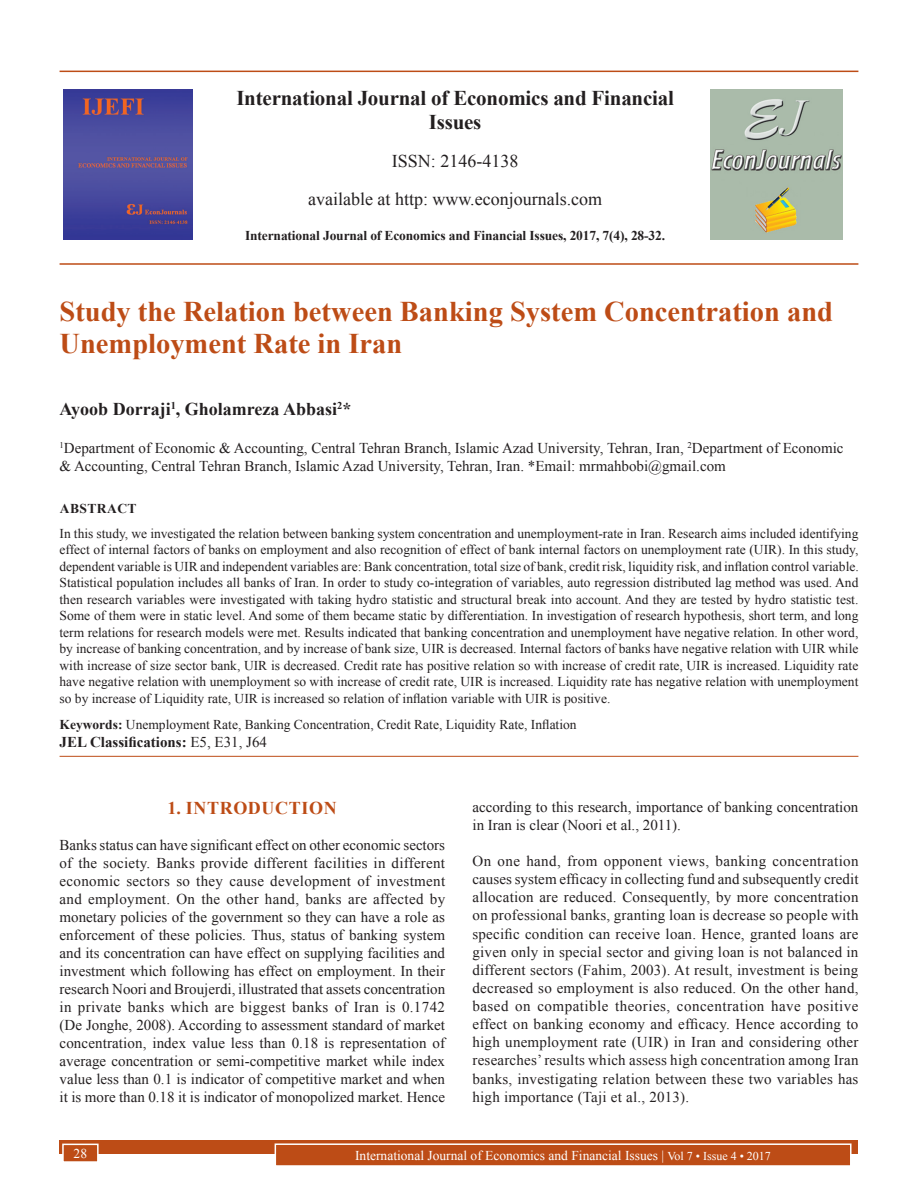
<style>
.page{position:relative;width:918px;height:1188px;background:#fff}
.page>*{position:absolute;margin:0;border:0;box-sizing:border-box;transform-origin:0 0}
.t1{font:700 28.5px/31.5px "Times New Roman";color:#bd4c16}
.t2{font:700 21px/24px "Times New Roman";letter-spacing:-.01em;color:#231f20;text-align:center}
.t3{font:18px/38px "Times New Roman";color:#231f20;text-align:center}
.t4{font:700 18px "Times New Roman";color:#231f20}
.t5{font:700 18px "Times New Roman";letter-spacing:.035em;color:#bd4c16}
.t6{font:15px/18px "Times New Roman";color:#231f20}
.t7{font:700 15px "Times New Roman";color:#231f20}
.t8{font:13.5px/16.5px "Times New Roman";color:#231f20;text-align:justify}
.t9{font:13.5px "Times New Roman";color:#fff}
.t10{font:700 13.5px "Times New Roman";letter-spacing:-.01em;color:#231f20}
.t11{font:700 13.5px "Times New Roman";letter-spacing:.035em;color:#231f20}
.s1{font-weight:700}
.s2{font-weight:400}
.s3{font-size:12px}
</style>
<div class="page">
<hr style="left:60px;top:71px;width:798px;height:1px;background:#bd4c16">
<hr style="left:60px;top:263px;width:798px;height:2px;background:#bd4c16">
<img style="left:64px;top:89px;width:129px;height:151px">
<img style="left:711px;top:89px;width:132px;height:150px">
<div style="left:60px;top:1140px;width:798px;height:13px;background:#bd4c16"></div>
<div style="left:275px;top:1144px;width:576px;height:22px;background:#bd4c16"></div>
<div style="left:275px;top:1143px;width:577px;height:24px;border:2px solid #fff"></div>
<div style="left:63px;top:1144px;width:35px;height:18px;background:#bd4c16"></div>
<div style="left:62px;top:1144px;width:37px;height:19px;border:2px solid #fff"></div>
<hr style="left:60px;top:756px;width:798px;height:1px;background:#bd4c16">
<h2 class="t2" style="left:236px;top:85px;width:439px">International Journal of Economics and Financial<br>Issues</h2>
<p class="t3" style="left:308px;top:141px;width:296px">ISSN: 2146-4138<br>available at http: www.econjournals.com</p>
<p class="t10" style="left:245px;top:226px;width:422px">International Journal of Economics and Financial Issues, 2017, 7(4), 28-32.</p>
<h1 class="t1" style="left:60px;top:295px;width:775px">Study the Relation between Banking System Concentration and<br>Unemployment Rate in Iran</h1>
<p class="t4" style="left:60px;top:396px;width:293px">Ayoob Dorraji<sup>1</sup>, Gholamreza Abbasi<sup>2</sup>*</p>
<p class="t6" style="left:60px;top:438px;width:786px"><sup>1</sup>Department of Economic &amp; Accounting, Central Tehran Branch, Islamic Azad University, Tehran, Iran, <sup>2</sup>Department of Economic &amp; Accounting, Central Tehran Branch, Islamic Azad University, Tehran, Iran. *Email: mrmahbobi@gmail.com</p>
<p class="t11" style="left:60px;top:498px;width:78px">ABSTRACT</p>
<p class="t8" style="left:60px;top:525px;width:801px">In this study, we investigated the relation between banking system concentration and unemployment-rate in Iran. Research aims included identifying effect of internal factors of banks on employment and also recognition of effect of bank internal factors on unemployment rate (UIR). In this study, dependent variable is UIR and independent variables are: Bank concentration, total size of bank, credit risk, liquidity risk, and inflation control variable.<br>Statistical population includes all banks of Iran. In order to study co-integration of variables, auto regression distributed lag method was used. And then research variables were investigated with taking hydro statistic and structural break into account. And they are tested by hydro statistic test.<br>Some of them were in static level. And some of them became static by differentiation. In investigation of research hypothesis, short term, and long term relations for research models were met. Results indicated that banking concentration and unemployment have negative relation. In other word, by increase of banking concentration, and by increase of bank size, UIR is decreased. Internal factors of banks have negative relation with UIR while with increase of size sector bank, UIR is decreased. Credit rate has positive relation so with increase of credit rate, UIR is increased. Liquidity rate have negative relation with unemployment so with increase of credit rate, UIR is increased. Liquidity rate has negative relation with unemployment so by increase of Liquidity rate, UIR is increased so relation of inflation variable with UIR is positive.</p>
<p class="t8" style="left:60px;top:716px;width:519px"><span class="s1">Keywords:</span> Unemployment Rate, Banking Concentration, Credit Rate, Liquidity Rate, Inflation</p>
<p class="t7" style="left:60px;top:732px;width:209px">JEL Classifications: <span class="s2">E5, E31, J64</span></p>
<p class="t5" style="left:168px;top:795px;width:171px">1. INTRODUCTION</p>
<p class="t6" style="left:60px;top:835px;width:387px;text-align:justify">Banks status can have significant effect on other economic sectors of the society. Banks provide different facilities in different economic sectors so they cause development of investment and employment. On the other hand, banks are affected by monetary policies of the government so they can have a role as enforcement of these policies. Thus, status of banking system and its concentration can have effect on supplying facilities and investment which following has effect on employment. In their research Noori and Broujerdi, illustrated that assets concentration in private banks which are biggest banks of Iran is 0.1742 (De Jonghe, 2008). According to assessment standard of market concentration, index value less than 0.18 is representation of average concentration or semi-competitive market while index value less than 0.1 is indicator of competitive market and when it is more than 0.18 it is indicator of monopolized market. Hence</p>
<p class="t6" style="left:473px;top:797px;width:387px">according to this research, importance of banking concentration in Iran is clear (Noori et al., 2011).</p>
<p class="t6" style="left:473px;top:852px;width:388px;text-align:justify">On one hand, from opponent views, banking concentration causes system efficacy in collecting fund and subsequently credit allocation are reduced. Consequently, by more concentration on professional banks, granting loan is decrease so people with specific condition can receive loan. Hence, granted loans are given only in special sector and giving loan is not balanced in different sectors (Fahim, 2003). At result, investment is being decreased so employment is also reduced. On the other hand, based on compatible theories, concentration have positive effect on banking economy and efficacy. Hence according to high unemployment rate (UIR) in Iran and considering other researches’ results which assess high concentration among Iran banks, investigating relation between these two variables has high importance (Taji et al., 2013).</p>
<p class="t9" style="left:74px;top:1144px;width:15px">28</p>
<p class="t9" style="left:355px;top:1146px;width:417px">International Journal of Economics and Financial Issues | <span class="s3">Vol 7 • Issue 4 • 2017</span></p>
</div>
